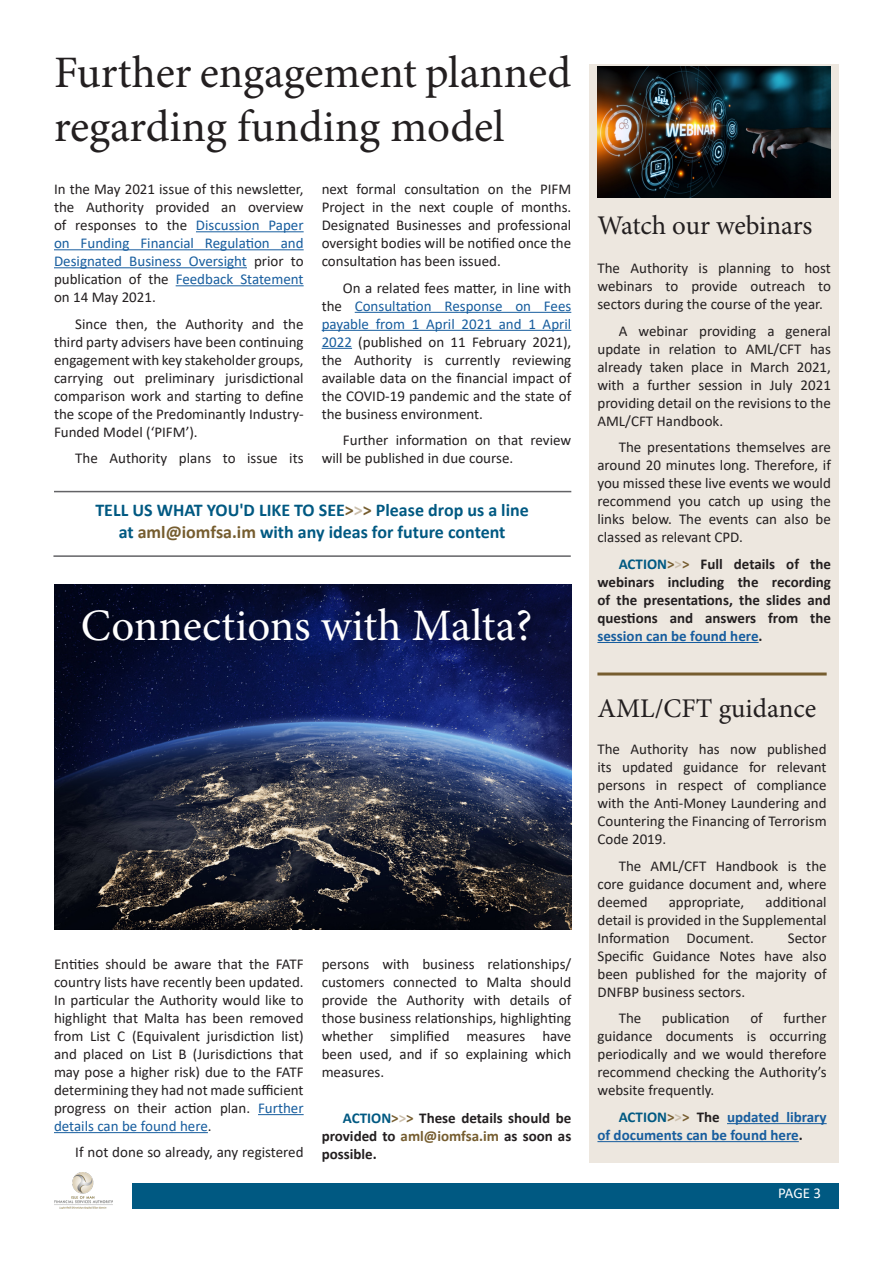
<style>
.page{position:relative;width:893px;height:1263px;background:#fff}
.page>*{position:absolute;margin:0;border:0;box-sizing:border-box;transform-origin:0 0}
.Heading{font:45px "Minion Pro";color:#231f20}
.Heading-2{font:45px "Minion Pro";color:#fff}
.Heading-3{font:27px "Minion Pro";letter-spacing:-.005em;color:#231f20}
.Intro{font:700 18px/21.6px "Calibri";color:#005982;text-align:center}
.Body_text{font:15px/18px "Calibri";color:#231f20;text-align:justify}
.Intro-2{font:15px/18px "Calibri";color:#231f20;text-align:justify}
.Body_text-2{font:700 15px/18px "Calibri";color:#231f20;text-align:justify}
.Body_text-3{font:700 15px/18px "Calibri";color:#175d9e}
.Intro-3{font:15px "Calibri";color:#fff}
.s1{color:#175d9e}
.s2{color:#765d2f}
.s3{color:#cbbeab}
.s4{color:#005982}
.s5{color:#231f20}
</style>
<div class="page">
<img style="left:54px;top:1173px;width:59px;height:36px">
<div style="left:133px;top:1183px;width:706px;height:26px;background:#005982"></div>
<div style="left:589px;top:65px;width:250px;height:1098px;background:#ede7df"></div>
<img style="left:597px;top:67px;width:234px;height:130px">
<hr style="left:597px;top:642px;width:162px;height:1px;background:#175d9e">
<hr style="left:727px;top:1123px;width:100px;height:1px;background:#175d9e">
<hr style="left:597px;top:1141px;width:202px;height:1px;background:#175d9e">
<hr style="left:597px;top:672px;width:230px;height:3px;background:#765d2f">
<hr style="left:196px;top:231px;width:108px;height:1px;background:#175d9e">
<hr style="left:54px;top:249px;width:250px;height:1px;background:#175d9e">
<hr style="left:54px;top:267px;width:193px;height:1px;background:#175d9e">
<hr style="left:176px;top:285px;width:128px;height:1px;background:#175d9e">
<hr style="left:355px;top:312px;width:216px;height:1px;background:#175d9e">
<hr style="left:322px;top:330px;width:249px;height:1px;background:#175d9e">
<hr style="left:322px;top:348px;width:30px;height:1px;background:#175d9e">
<hr style="left:258px;top:1114px;width:46px;height:1px;background:#175d9e">
<hr style="left:54px;top:1132px;width:154px;height:1px;background:#175d9e">
<img style="left:54px;top:584px;width:517px;height:345px">
<hr style="left:54px;top:491px;width:517px;height:1px;background:#636366">
<hr style="left:53px;top:555px;width:518px;height:2px;background:#636366">
<p class="Heading" style="left:54px;top:42px;width:519px">Further engagement planned</p>
<p class="Heading" style="left:54px;top:96px;width:452px">regarding funding model</p>
<p class="Intro-2" style="left:54px;top:180px;width:251px">In the May 2021 issue of this newsletter, the Authority provided an overview of responses to the <span class="s1">Discussion Paper on Funding Financial Regulation and Designated Business Oversight</span> prior to publication of the <span class="s1">Feedback Statement </span>on 14 May 2021.</p>
<p class="Body_text" style="left:54px;top:314px;width:251px;text-indent:21px">Since then, the Authority and the third party advisers have been continuing engagement with key stakeholder groups, carrying out preliminary jurisdictional comparison work and starting to define the scope of the Predominantly Industry-Funded Model (‘PIFM’).</p>
<p class="Body_text" style="left:75px;top:449px;width:230px">The Authority plans to issue its</p>
<p class="Body_text" style="left:322px;top:180px;width:251px">next formal consultation on the PIFM Project in the next couple of months.<br>Designated Businesses and professional oversight bodies will be notified once the consultation has been issued.</p>
<p class="Body_text" style="left:322px;top:278px;width:251px;text-indent:21px">On a related fees matter, in line with the <span class="s1">Consultation Response on Fees payable from 1 April 2021 and 1 April 2022</span> (published on 11 February 2021), the Authority is currently reviewing available data on the financial impact of the COVID-19 pandemic and the state of the business environment.</p>
<p class="Body_text" style="left:322px;top:431px;width:251px;text-indent:21px">Further information on that review will be published in due course.</p>
<p class="Intro" style="left:95px;top:499px;width:435px">TELL US WHAT YOU'D LIKE TO SEE<span class="s2">&gt;</span><span class="s3">&gt;</span><span class="s2">&gt;</span> Please drop us a line at <span class="s2">aml@iomfsa.im</span> with any ideas for future content</p>
<p class="Heading-2" style="left:81px;top:595px;width:453px">Connections with Malta?</p>
<p class="Intro-2" style="left:54px;top:954px;width:251px">Entities should be aware that the FATF country lists have recently been updated.<br>In particular the Authority would like to highlight that Malta has been removed from List C (Equivalent jurisdiction list) and placed on List B (Jurisdictions that may pose a higher risk) due to the FATF determining they had not made sufficient progress on their action plan. <span class="s1">Further details can be found here</span>.</p>
<p class="Body_text" style="left:75px;top:1143px;width:230px">If not done so already, any registered</p>
<p class="Body_text" style="left:322px;top:954px;width:251px">persons with business relationships/ customers connected to Malta should provide the Authority with details of those business relationships, highlighting whether simplified measures have been used, and if so explaining which measures.</p>
<p class="Body_text-2" style="left:322px;top:1108px;width:251px;text-indent:21px"><span class="s4">ACTION</span><span class="s2">&gt;</span><span class="s3">&gt;</span><span class="s2">&gt;</span> These details should be provided to <span class="s2">aml@iomfsa.im</span> as soon as possible.</p>
<p class="Heading-3" style="left:597px;top:208px;width:217px">Watch our webinars</p>
<p class="Intro-2" style="left:597px;top:259px;width:235px">The Authority is planning to host webinars to provide outreach to sectors during the course of the year.</p>
<p class="Body_text" style="left:597px;top:321px;width:235px;text-indent:21px">A webinar providing a general update in relation to AML/CFT has already taken place in March 2021, with a further session in July 2021 providing detail on the revisions to the AML/CFT Handbook.</p>
<p class="Body_text" style="left:597px;top:438px;width:235px;text-indent:21px">The presentations themselves are around 20 minutes long. Therefore, if you missed these live events we would recommend you catch up using the links below. The events can also be classed as relevant CPD.</p>
<p class="Body_text-2" style="left:597px;top:555px;width:235px;text-indent:21px"><span class="s4">ACTION</span><span class="s2">&gt;</span><span class="s3">&gt;</span><span class="s2">&gt;</span> Full details of the webinars including the recording of the presentations, the slides and questions and answers from the <span class="s1">session can be found here</span>.</p>
<p class="Heading-3" style="left:597px;top:690px;width:220px">AML/CFT guidance</p>
<p class="Intro-2" style="left:597px;top:740px;width:231px">The Authority has now published its updated guidance for relevant persons in respect of compliance with the Anti-Money Laundering and Countering the Financing of Terrorism Code 2019.</p>
<p class="Body_text" style="left:597px;top:856px;width:231px;text-indent:21px">The AML/CFT Handbook is the core guidance document and, where deemed</p>
<p class="Body_text" style="left:597px;top:892px;width:231px;text-indent:168px">additional detail is provided in the Supplemental Information Document.</p>
<p class="Body_text" style="left:669px;top:892px;width:77px">appropriate,</p>
<p class="Body_text" style="left:597px;top:928px;width:231px;text-indent:190px">Sector Specific Guidance Notes have also been published for the majority of DNFBP business sectors.</p>
<p class="Body_text" style="left:619px;top:1009px;width:24px">The</p>
<p class="Body_text" style="left:662px;top:1009px;width:69px">publication</p>
<p class="Body_text" style="left:750px;top:1009px;width:14px">of</p>
<p class="Body_text" style="left:597px;top:1009px;width:231px;text-indent:186px">further guidance documents is occurring periodically and we would therefore recommend checking the Authority’s website frequently.</p>
<p class="Body_text-3" style="left:597px;top:1108px;width:231px;text-indent:21px"><span class="s4">ACTION</span><span class="s2">&gt;</span><span class="s3">&gt;</span><span class="s2">&gt;</span> <span class="s5">The</span> updated library of documents can be found here<span class="s5">.</span></p>
<p class="Intro-3" style="left:778px;top:1183px;width:44px">PAGE 3</p>
</div>
